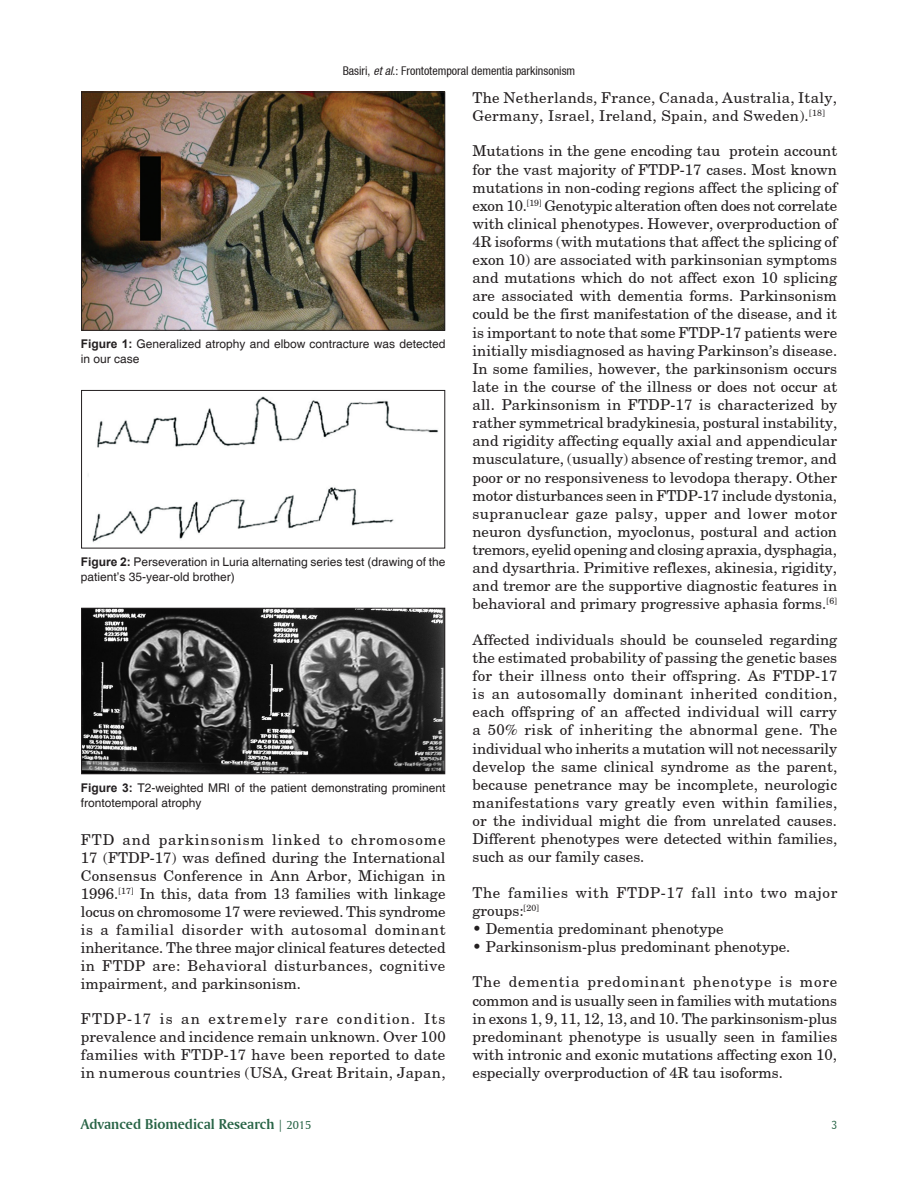
<style>
.page{position:relative;width:918px;height:1188px;background:#fff}
.page>*{position:absolute;margin:0;border:0;box-sizing:border-box;transform-origin:0 0}
.TX{font:15px/18.1px "New Century Schoolbook";letter-spacing:.02em;color:#231f20;text-align:justify}
.TX-2{font:15px/18.1px "New Century Schoolbook";letter-spacing:.045em;color:#231f20}
.LL{font:15px "New Century Schoolbook";color:#231f20}
.RF{font:15px "Amerigo BT Bold A";color:#286446}
.L{font:15px "New Century Schoolbook";color:#231f20}
.FGC{font:12px/15px "Helvetica";color:#231f20}
.t1{font:12px "Heavenetica Cond 5 SH";color:#231f20}
.RF-2{font:12px "Bell Centennial BT Address";color:#286446}
.s1{font-family:"Heavenetica Cond 5 Obl SH"}
.s2{font-weight:700}
.s3{font-family:"Amerigo BT Roman A";font-size:12px}
</style>
<div class="page">
<img style="left:83px;top:94px;width:360px;height:235px">
<div style="left:81px;top:92px;width:364px;height:239px;border:1px solid #231f20"></div>
<img style="left:88px;top:396px;width:350px;height:146px">
<div style="left:81px;top:390px;width:364px;height:158px;border:1px solid #231f20"></div>
<img style="left:83px;top:610px;width:360px;height:162px">
<div style="left:81px;top:608px;width:364px;height:166px;border:1px solid #231f20"></div>
<p class="t1" style="left:343px;top:63px;width:234px">Basiri, <span class="s1">et al</span>.: Frontotemporal dementia parkinsonism</p>
<p class="FGC" style="left:81px;top:337px;width:366px"><span class="s2">Figure 1:</span> Generalized atrophy and elbow contracture was detected in our case</p>
<p class="FGC" style="left:81px;top:555px;width:366px"><span class="s2">Figure 2:</span> Perseveration in Luria alternating series test (drawing of the patient’s 35-year-old brother)</p>
<p class="FGC" style="left:81px;top:780px;width:366px"><span class="s2">Figure 3:</span> T2-weighted MRI of the patient demonstrating prominent frontotemporal atrophy</p>
<p class="TX" style="left:81px;top:830px;width:366px">FTD and parkinsonism linked to chromosome 17 (FTDP‑17) was defined during the International Consensus Conference in Ann Arbor, Michigan in 1996.<sup>[17]</sup> In this, data from 13 families with linkage locus on chromosome 17 were reviewed. This syndrome is a familial disorder with autosomal dominant inheritance. The three major clinical features detected in FTDP are: Behavioral disturbances, cognitive impairment, and parkinsonism.</p>
<p class="TX" style="left:81px;top:1009px;width:366px">FTDP‑17 is an extremely rare condition. Its prevalence and incidence remain unknown. Over 100 families with FTDP‑17 have been reported to date in numerous countries (USA, Great Britain, Japan,</p>
<p class="TX" style="left:472px;top:88px;width:366px">The Netherlands, France, Canada, Australia, Italy,<br>Germany, Israel, Ireland, Spain, and Sweden).<sup>[18]</sup></p>
<p class="TX" style="left:472px;top:142px;width:366px">Mutations in the gene encoding tau protein account for the vast majority of FTDP‑17 cases. Most known mutations in non‑coding regions affect the splicing of exon 10.<sup>[19]</sup> Genotypic alteration often does not correlate with clinical phenotypes. However, overproduction of 4R isoforms (with mutations that affect the splicing of exon 10) are associated with parkinsonian symptoms and mutations which do not affect exon 10 splicing are associated with dementia forms. Parkinsonism could be the first manifestation of the disease, and it is important to note that some FTDP‑17 patients were initially misdiagnosed as having Parkinson’s disease.<br>In some families, however, the parkinsonism occurs late in the course of the illness or does not occur at all. Parkinsonism in FTDP‑17 is characterized by rather symmetrical bradykinesia, postural instability, and rigidity affecting equally axial and appendicular musculature, (usually) absence of resting tremor, and poor or no responsiveness to levodopa therapy. Other motor disturbances seen in FTDP‑17 include dystonia, supranuclear gaze palsy, upper and lower motor neuron dysfunction, myoclonus, postural and action tremors, eyelid opening and closing apraxia, dysphagia, and dysarthria. Primitive reflexes, akinesia, rigidity, and tremor are the supportive diagnostic features in behavioral and primary progressive aphasia forms.<sup>[6]</sup></p>
<p class="TX" style="left:472px;top:630px;width:366px">Affected individuals should be counseled regarding the estimated probability of passing the genetic bases for their illness onto their offspring. As FTDP‑17 is an autosomally dominant inherited condition, each offspring of an affected individual will carry a 50% risk of inheriting the abnormal gene. The individual who inherits a mutation will not necessarily develop the same clinical syndrome as the parent, because penetrance may be incomplete, neurologic manifestations vary greatly even within families, or the individual might die from unrelated causes.<br>Different phenotypes were detected within families, such as our family cases.</p>
<p class="TX-2" style="left:472px;top:883px;width:366px">The families with FTDP‑17 fall into two major groups:<sup>[20]</sup></p>
<p class="L" style="left:472px;top:919px;width:253px">• Dementia predominant phenotype</p>
<p class="LL" style="left:472px;top:937px;width:319px">• Parkinsonism‑plus predominant phenotype.</p>
<p class="TX" style="left:472px;top:973px;width:366px">The dementia predominant phenotype is more common and is usually seen in families with mutations in exons 1, 9, 11, 12, 13, and 10. The parkinsonism‑plus predominant phenotype is usually seen in families with intronic and exonic mutations affecting exon 10, especially overproduction of 4R tau isoforms.</p>
<p class="RF" style="left:81px;top:1115px;width:232px">Advanced Biomedical Research <span class="s3">| 2015</span></p>
<p class="RF-2" style="left:832px;top:1118px;width:7px">3</p>
</div>
